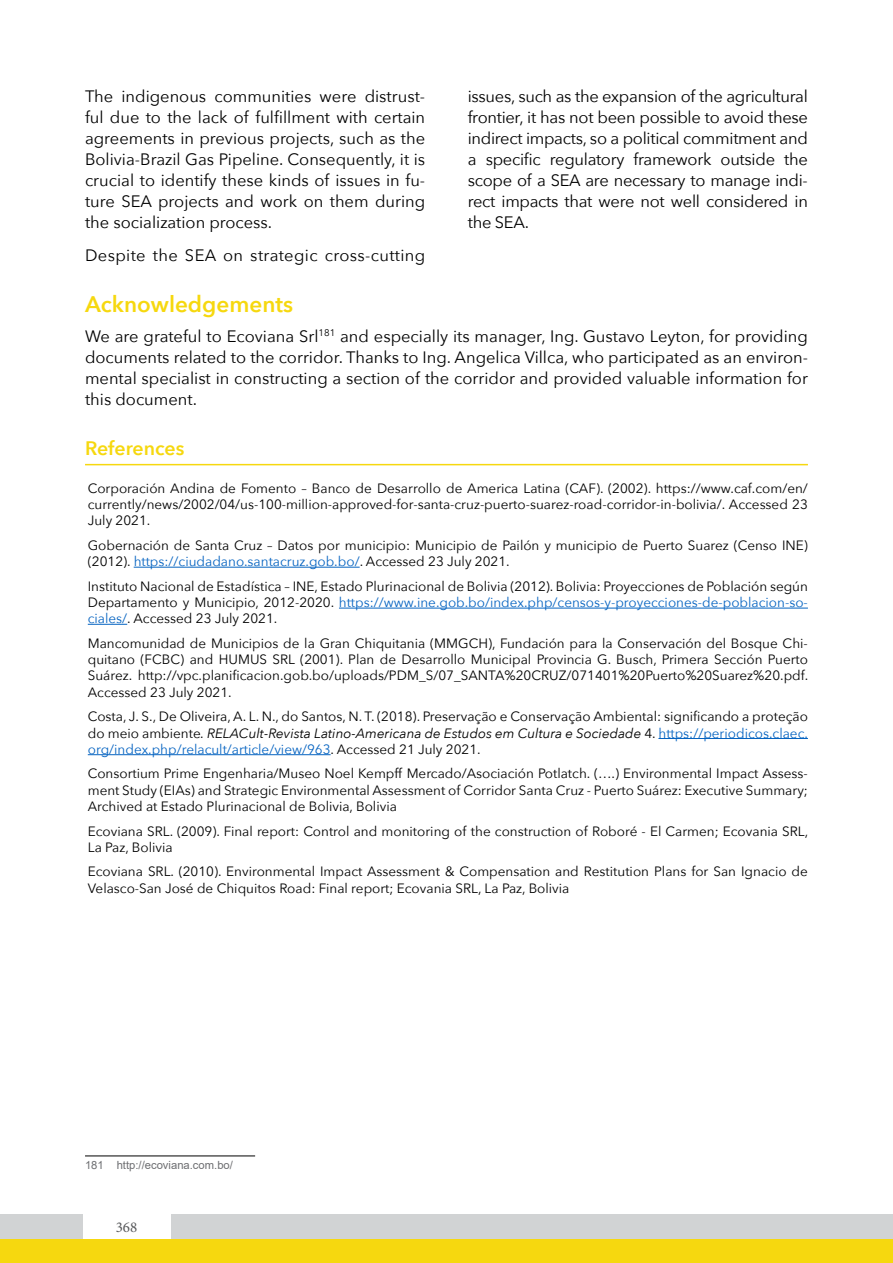
<style>
.page{position:relative;width:893px;height:1263px;background:#fff}
.page>*{position:absolute;margin:0;border:0;box-sizing:border-box;transform-origin:0 0}
.t1{font:600 22.5px "Avenir Next";color:#f6d80f}
.t2{font:600 19.5px "Avenir Next";color:#f6d80f}
.t3{font:16.5px/21px "Avenir Next";color:#000;text-align:justify}
.t4{font:16.5px "Avenir Next";letter-spacing:.02em;color:#000}
.t5{font:15px "Minion Pro";color:#58595b}
.t6{font:13.5px/16.2px "Avenir Next";color:#000;text-align:justify}
.t7{font:11.25px "Arial";color:#6d6e71}
.s1{color:#0563c1}
.s2{font-style:italic}
</style>
<div class="page">
<hr style="left:85px;top:1155px;width:170px;height:1px;background:#000">
<hr style="left:85px;top:464px;width:723px;height:1px;background:#f6d80f">
<hr style="left:134px;top:567px;width:226px;height:1px;background:#0563c1">
<hr style="left:339px;top:608px;width:469px;height:1px;background:#0563c1">
<hr style="left:88px;top:624px;width:39px;height:1px;background:#0563c1">
<hr style="left:658px;top:738px;width:150px;height:1px;background:#0563c1">
<hr style="left:88px;top:754px;width:243px;height:1px;background:#0563c1">
<div style="left:0;top:1239px;width:893px;height:24px;background:#f6d80f"></div>
<div style="left:0;top:1214px;width:893px;height:25px;background:#d1d3d4"></div>
<div style="left:83px;top:1214px;width:87px;height:25px;background:#fff"></div>
<p class="t3" style="left:85px;top:85px;width:342px">The indigenous communities were distrust&shy;ful due to the lack of fulfillment with certain agreements in previous projects, such as the Bolivia-Brazil Gas Pipeline. Consequently, it is crucial to identify these kinds of issues in fu&shy;ture SEA projects and work on them during the socialization process.</p>
<p class="t4" style="left:85px;top:242px;width:342px">Despite the SEA on strategic cross-cutting</p>
<p class="t3" style="left:468px;top:85px;width:342px">issues, such as the expansion of the agricultural frontier, it has not been possible to avoid these indirect impacts, so a political commitment and a specific regulatory framework outside the scope of a SEA are necessary to manage indi&shy;rect impacts that were not well considered in the SEA.</p>
<h1 class="t1" style="left:85px;top:285px;width:210px">Acknowledgements</h1>
<p class="t3" style="left:85px;top:325px;width:724px">We are grateful to Ecoviana Srl<sup>181</sup> and especially its manager, Ing. Gustavo Leyton, for providing documents related to the corridor. Thanks to Ing. Angelica Villca, who participated as an environ&shy;mental specialist in constructing a section of the corridor and provided valuable information for this document.</p>
<h2 class="t2" style="left:85px;top:432px;width:101px">References</h2>
<p class="t6" style="left:88px;top:479px;width:722px">Corporación Andina de Fomento – Banco de Desarrollo de America Latina (CAF). (2002). https://www.caf.com/en/ currently/news/2002/04/us-100-million-approved-for-santa-cruz-puerto-suarez-road-corridor-in-bolivia/. Accessed 23<br>July 2021.</p>
<p class="t6" style="left:88px;top:537px;width:722px">Gobernación de Santa Cruz – Datos por municipio: Municipio de Pailón y municipio de Puerto Suarez (Censo INE) (2012). <span class="s1">https://ciudadano.santacruz.gob.bo/</span>. Accessed 23 July 2021.</p>
<p class="t6" style="left:88px;top:577px;width:722px">Instituto Nacional de Estadística – INE, Estado Plurinacional de Bolivia (2012). Bolivia: Proyecciones de Población según Departamento y Municipio, 2012-2020. <span class="s1">https://www.ine.gob.bo/index.php/censos-y-proyecciones-de-poblacion-so&shy;ciales/</span>. Accessed 23 July 2021.</p>
<p class="t6" style="left:88px;top:635px;width:722px">Mancomunidad de Municipios de la Gran Chiquitania (MMGCH), Fundación para la Conservación del Bosque Chi&shy;quitano (FCBC) and HUMUS SRL (2001). Plan de Desarrollo Municipal Provincia G. Busch, Primera Sección Puerto Suárez. http://vpc.planificacion.gob.bo/uploads/PDM_S/07_SANTA%20CRUZ/071401%20Puerto%20Suarez%20.pdf.<br>Accessed 23 July 2021.</p>
<p class="t6" style="left:88px;top:708px;width:722px">Costa, J. S., De Oliveira, A. L. N., do Santos, N. T. (2018). Preservação e Conservação Ambiental: significando a proteção do meio ambiente<span class="s2">. RELACult-Revista Latino-Americana de Estudos em Cultura e Sociedade</span> 4. <span class="s1">https://periodicos.claec. org/index.php/relacult/article/view/963</span>. Accessed 21 July 2021.</p>
<p class="t6" style="left:88px;top:765px;width:722px">Consortium Prime Engenharia/Museo Noel Kempff Mercado/Asociación Potlatch. (….) Environmental Impact Assess&shy;ment Study (EIAs) and Strategic Environmental Assessment of Corridor Santa Cruz - Puerto Suárez: Executive Summary; Archived at Estado Plurinacional de Bolivia, Bolivia</p>
<p class="t6" style="left:88px;top:822px;width:722px">Ecoviana SRL. (2009). Final report: Control and monitoring of the construction of Roboré - El Carmen; Ecovania SRL,<br>La Paz, Bolivia</p>
<p class="t6" style="left:88px;top:863px;width:722px">Ecoviana SRL. (2010). Environmental Impact Assessment &amp; Compensation and Restitution Plans for San Ignacio de<br>Velasco-San José de Chiquitos Road: Final report; Ecovania SRL, La Paz, Bolivia</p>
<p class="t7" style="left:85px;top:1158px;width:149px">181 http://ecoviana.com.bo/</p>
<p class="t5" style="left:116px;top:1217px;width:23px">368</p>
</div>
